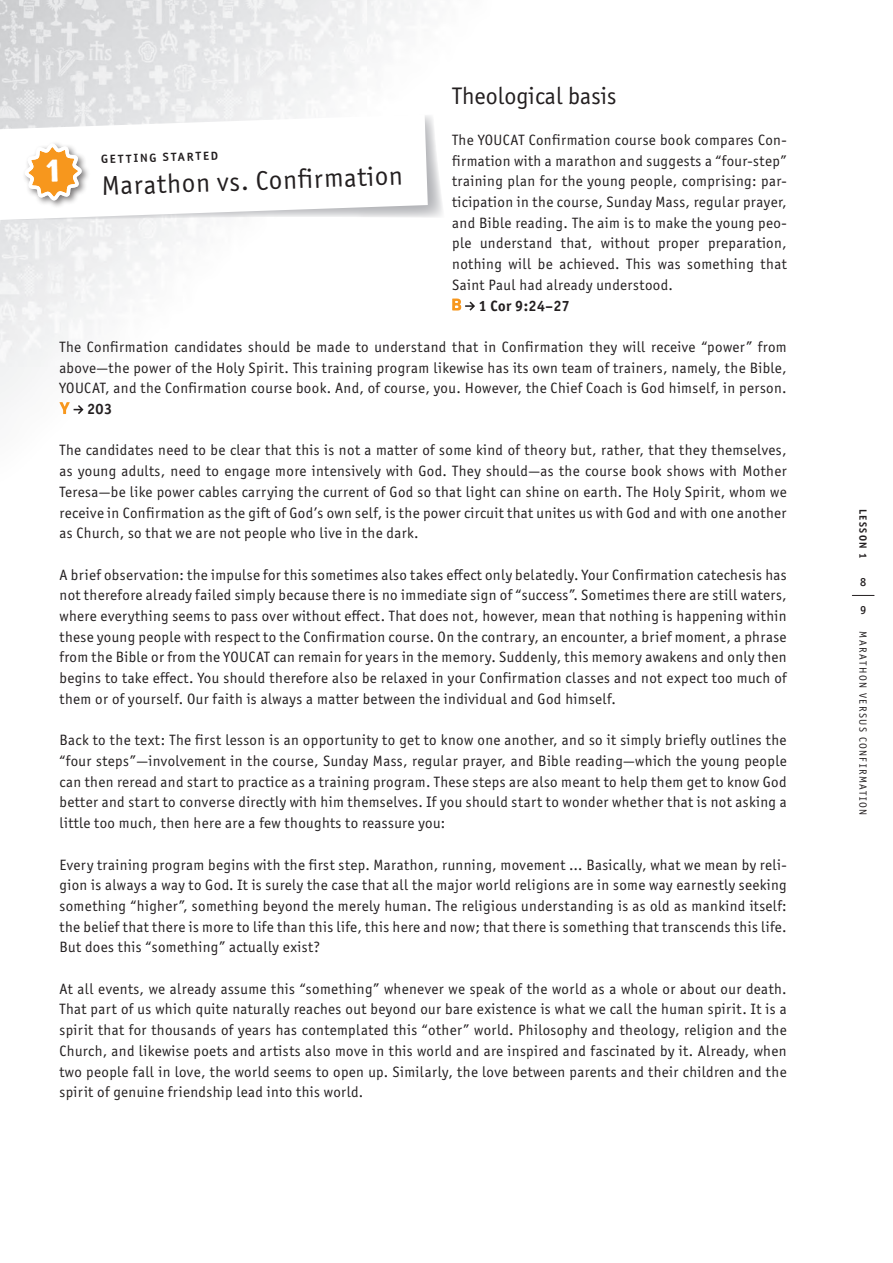
<style>
.page{position:relative;width:893px;height:1263px;background:#fff}
.page>*{position:absolute;margin:0;border:0;box-sizing:border-box;transform-origin:0 0}
.t1{font:27px "Officina Sans ITC Pro";color:#231f20}
.t2{font:24px "Officina Sans ITC Pro";letter-spacing:.005em;color:#231f20}
.t3{font:15px/20.7px "Officina Sans ITC Pro";letter-spacing:.025em;color:#231f20;text-align:justify}
.t4{font:500 15px "Officina Sans ITC Pro";color:#231f20}
.t5{font:700 15px "Officina Sans ITC Pro";letter-spacing:.025em;color:#231f20}
.t6{font:500 12px "Officina Sans ITC Pro";color:#231f20}
.t7{font:10.5px "Officina Sans ITC Pro";letter-spacing:.135em;color:#231f20}
.t8{font:700 10.5px "Officina Sans ITC Pro";letter-spacing:.14em;color:#231f20}
</style>
<div class="page">
<svg style="left:852px;top:595px;width:22px;height:1px"></svg>
<img style="left:0;top:0;width:426px;height:410px">
<svg style="left:428px;top:115px;width:15px;height:102px"></svg>
<svg style="left:0;top:114px;width:428px;height:106px"></svg>
<div style="left:22px;top:141px;width:68px;height:68px;background:#231f20;opacity:.6"></div>
<svg style="left:452px;top:298px;width:23px;height:13px"></svg>
<svg style="left:60px;top:402px;width:23px;height:12px"></svg>
<svg style="left:24px;top:110px;width:59px;height:92px"></svg>
<p class="t2" style="left:452px;top:81px;width:166px">Theological basis</p>
<p class="t3" style="left:452px;top:129px;width:336px">The YOUCAT Confirmation course book compares Con&shy;firmation with a marathon and suggests a “four-step” training plan for the young people, comprising: par&shy;ticipation in the course, Sunday Mass, regular prayer, and Bible reading. The aim is to make the young peo&shy;ple understand that, without proper preparation, nothing will be achieved. This was something that Saint Paul had already understood.</p>
<p class="t5" style="left:479px;top:296px;width:93px">1 Cor 9:24–27</p>
<p class="t3" style="left:60px;top:336px;width:729px">The Confirmation candidates should be made to understand that in Confirmation they will receive “power” from</p>
<p class="t3" style="left:60px;top:357px;width:729px">above—the power of the Holy Spirit. This training program likewise has its own team of trainers, namely, the Bible,</p>
<p class="t3" style="left:60px;top:378px;width:729px">YOUCAT, and the Confirmation course book. And, of course, you. However, the Chief Coach is God himself, in person.</p>
<p class="t5" style="left:87px;top:400px;width:26px">203</p>
<p class="t3" style="left:60px;top:440px;width:729px">The candidates need to be clear that this is not a matter of some kind of theory but, rather, that they themselves, as young adults, need to engage more intensively with God. They should—as the course book shows with Mother Teresa—be like power cables carrying the current of God so that light can shine on earth. The Holy Spirit, whom we receive in Confirmation as the gift of God’s own self, is the power circuit that unites us with God and with one another as Church, so that we are not people who live in the dark.</p>
<p class="t3" style="left:60px;top:564px;width:729px">A brief observation: the impulse for this sometimes also takes effect only belatedly. Your Confirmation catechesis has not therefore already failed simply because there is no immediate sign of “success”. Sometimes there are still waters, where everything seems to pass over without effect. That does not, however, mean that nothing is happening within these young people with respect to the Confirmation course. On the contrary, an encounter, a brief moment, a phrase from the Bible or from the YOUCAT can remain for years in the memory. Suddenly, this memory awakens and only then begins to take effect. You should therefore also be relaxed in your Confirmation classes and not expect too much of them or of yourself. Our faith is always a matter between the individual and God himself.</p>
<p class="t3" style="left:60px;top:730px;width:729px">Back to the text: The first lesson is an opportunity to get to know one another, and so it simply briefly outlines the “four steps”—involvement in the course, Sunday Mass, regular prayer, and Bible reading—which the young people can then reread and start to practice as a training program. These steps are also meant to help them get to know God better and start to converse directly with him themselves. If you should start to wonder whether that is not asking a little too much, then here are a few thoughts to reassure you:</p>
<p class="t3" style="left:60px;top:854px;width:729px">Every training program begins with the first step. Marathon, running, movement … Basically, what we mean by reli&shy;gion is always a way to God. It is surely the case that all the major world religions are in some way earnestly seeking something “higher”, something beyond the merely human. The religious understanding is as old as mankind itself: the belief that there is more to life than this life, this here and now; that there is something that transcends this life.<br>But does this “something” actually exist?</p>
<p class="t3" style="left:60px;top:978px;width:729px">At all events, we already assume this “something” whenever we speak of the world as a whole or about our death.<br>That part of us which quite naturally reaches out beyond our bare existence is what we call the human spirit. It is a spirit that for thousands of years has contemplated this “other” world. Philosophy and theology, religion and the Church, and likewise poets and artists also move in this world and are inspired and fascinated by it. Already, when two people fall in love, the world seems to open up. Similarly, the love between parents and their children and the spirit of genuine friendship lead into this world.</p>
<p class="t4" style="left:101px;top:149px;width:119px;rotate:-2deg">getting started</p>
<p class="t1" style="left:101px;top:170px;width:303px;rotate:-2deg">Marathon vs. Confirmation</p>
<p class="t8" style="left:869px;top:508px;width:52px;rotate:90deg">LESSON 1</p>
<p class="t6" style="left:860px;top:574px;width:8px">8</p>
<p class="t6" style="left:860px;top:602px;width:8px">9</p>
<p class="t7" style="left:869px;top:631px;width:186px;rotate:90deg">MARATHON VERSUS CONFIRMATION</p>
</div>
